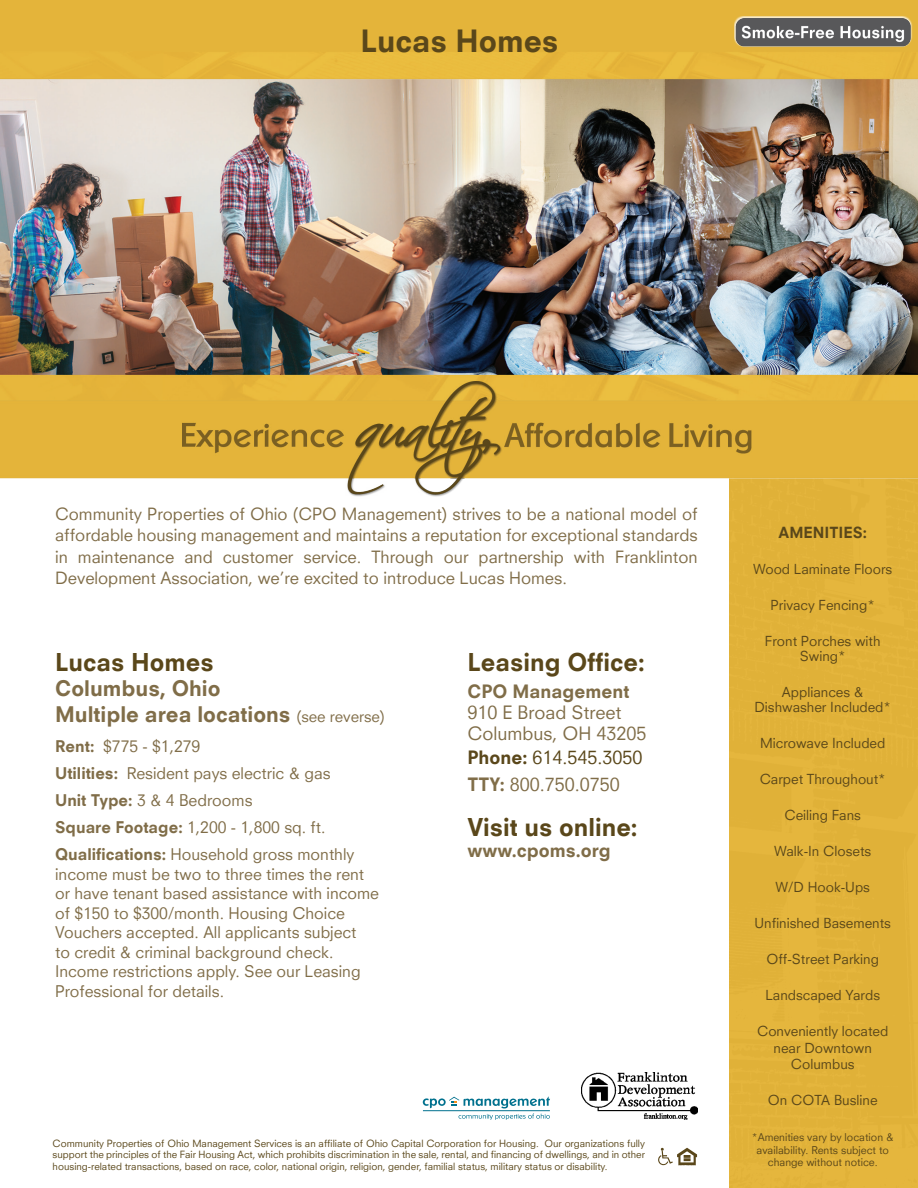
<style>
.page{position:relative;width:918px;height:1188px;background:#fff}
.page>*{position:absolute;margin:0;border:0;box-sizing:border-box;transform-origin:0 0}
.t1{font:800 30px "Neuzeit SLT";color:#5a471a}
.t2{font:800 24px "Neuzeit SLT";color:#5a471a}
.t3{font:800 21px/25.5px "Neuzeit SLT";color:#806d48}
.t4{font:18px/27px "Neuzeit SLT";color:#5a471a}
.t5{font:18px/21px "Neuzeit SLT";color:#806d48}
.t6{font:800 18px "Neuzeit SLT";color:#806d48}
.t7{font:16.5px/21.3px "Neuzeit SLT";color:#806d48;text-align:justify}
.t8{font:15.75px/19.5px "Neuzeit SLT";color:#806d48}
.t9{font:800 15px "Neuzeit SLT";color:#5a471a}
.t10{font:13.5px/15px "Neuzeit SLT";color:#5a471a;text-align:center}
.t11{font:10.5px/12.6px "Neuzeit SLT";color:#5a471a;text-align:center}
.t12{font:9.75px/11.7px "Neuzeit SLT";color:#5a471a;text-align:justify}
.s1{font-weight:400;font-size:15px}
.s2{font-weight:800}
.s3{font-weight:800;color:#806d48}
.s4{color:#806d48}
</style>
<div class="page">
<div style="left:729px;top:509px;width:189px;height:679px;background:#e0b138"></div>
<img style="left:0;top:0;width:918px;height:509px">
<img style="left:582px;top:1073px;width:115px;height:47px">
<svg style="left:459px;top:1114px;width:91px;height:6px"></svg>
<hr style="left:423px;top:1110px;width:127px;height:1px;background:#00718e">
<svg style="left:423px;top:1096px;width:127px;height:12px"></svg>
<svg style="left:658px;top:1148px;width:39px;height:17px"></svg>
<img style="left:733px;top:15px;width:180px;height:35px">
<h1 class="t1" style="left:360px;top:23px;width:200px">Lucas Homes</h1>
<p class="t7" style="left:55px;top:503px;width:644px">Community Properties of Ohio (CPO Management) strives to be a national model of affordable housing management and maintains a reputation for exceptional standards in maintenance and customer service. Through our partnership with Franklinton Development Association, we’re excited to introduce Lucas Homes.</p>
<h2 class="t2" style="left:55px;top:647px;width:160px">Lucas Homes</h2>
<h3 class="t3" style="left:55px;top:675px;width:331px">Columbus, Ohio<br>Multiple area locations <span class="s1">(see reverse)</span></h3>
<p class="t8" style="left:55px;top:733px;width:301px;line-height:27px"><span class="s2">Rent:</span> $775 - $1,279<br><span class="s2">Utilities:</span> Resident pays electric &amp; gas<br><span class="s2">Unit Type:</span> 3 &amp; 4 Bedrooms<br><span class="s2">Square Footage:</span> 1,200 - 1,800 sq. ft.<br><span class="s2">Qualifications:</span> Household gross monthly</p>
<p class="t8" style="left:55px;top:864px;width:325px">income must be two to three times the rent or have tenant based assistance with income of $150 to $300/month. Housing Choice Vouchers accepted. All applicants subject<br>to credit &amp; criminal background check.<br>Income restrictions apply. See our Leasing Professional for details.</p>
<h2 class="t2" style="left:467px;top:647px;width:179px">Leasing Office:</h2>
<p class="t6" style="left:467px;top:680px;width:163px">CPO Management</p>
<p class="t5" style="left:467px;top:701px;width:181px">910 E Broad Street<br>Columbus, OH 43205</p>
<p class="t4" style="left:467px;top:743px;width:177px"><span class="s2">Phone:</span> 614.545.3050<br><span class="s3">TTY:</span> <span class="s4">800.750.0750</span></p>
<h2 class="t2" style="left:467px;top:812px;width:172px">Visit us online:</h2>
<p class="t6" style="left:467px;top:839px;width:145px">www.cpoms.org</p>
<p class="t12" style="left:53px;top:1137px;width:594px">Community Properties of Ohio Management Services is an affiliate of Ohio Capital Corporation for Housing. Our organizations fully support the principles of the Fair Housing Act, which prohibits discrimination in the sale, rental, and financing of dwellings, and in other housing-related transactions, based on race, color, national origin, religion, gender, familial status, military status or disability.</p>
<p class="t9" style="left:779px;top:523px;width:90px">AMENITIES:</p>
<p class="t10" style="left:753px;top:562px;width:141px">Wood Laminate Floors</p>
<p class="t10" style="left:771px;top:598px;width:106px">Privacy Fencing*</p>
<p class="t10" style="left:765px;top:634px;width:117px">Front Porches with<br>Swing*</p>
<p class="t10" style="left:754px;top:685px;width:138px">Appliances &amp;<br>Dishwasher Included*</p>
<p class="t10" style="left:760px;top:736px;width:127px">Microwave Included</p>
<p class="t10" style="left:760px;top:772px;width:128px">Carpet Throughout*</p>
<p class="t10" style="left:784px;top:808px;width:78px">Ceiling Fans</p>
<p class="t10" style="left:774px;top:844px;width:99px">Walk-In Closets</p>
<p class="t10" style="left:775px;top:880px;width:96px">W/D Hook-Ups</p>
<p class="t10" style="left:754px;top:916px;width:138px">Unfinished Basements</p>
<p class="t10" style="left:766px;top:952px;width:114px">Off-Street Parking</p>
<p class="t10" style="left:765px;top:988px;width:116px">Landscaped Yards</p>
<p class="t10" style="left:757px;top:1023px;width:133px;line-height:16.5px">Conveniently located near Downtown<br>Columbus</p>
<p class="t10" style="left:768px;top:1093px;width:111px">On COTA Busline</p>
<p class="t11" style="left:752px;top:1131px;width:143px">*Amenities vary by location &amp; availability. Rents subject to change without notice.</p>
</div>
